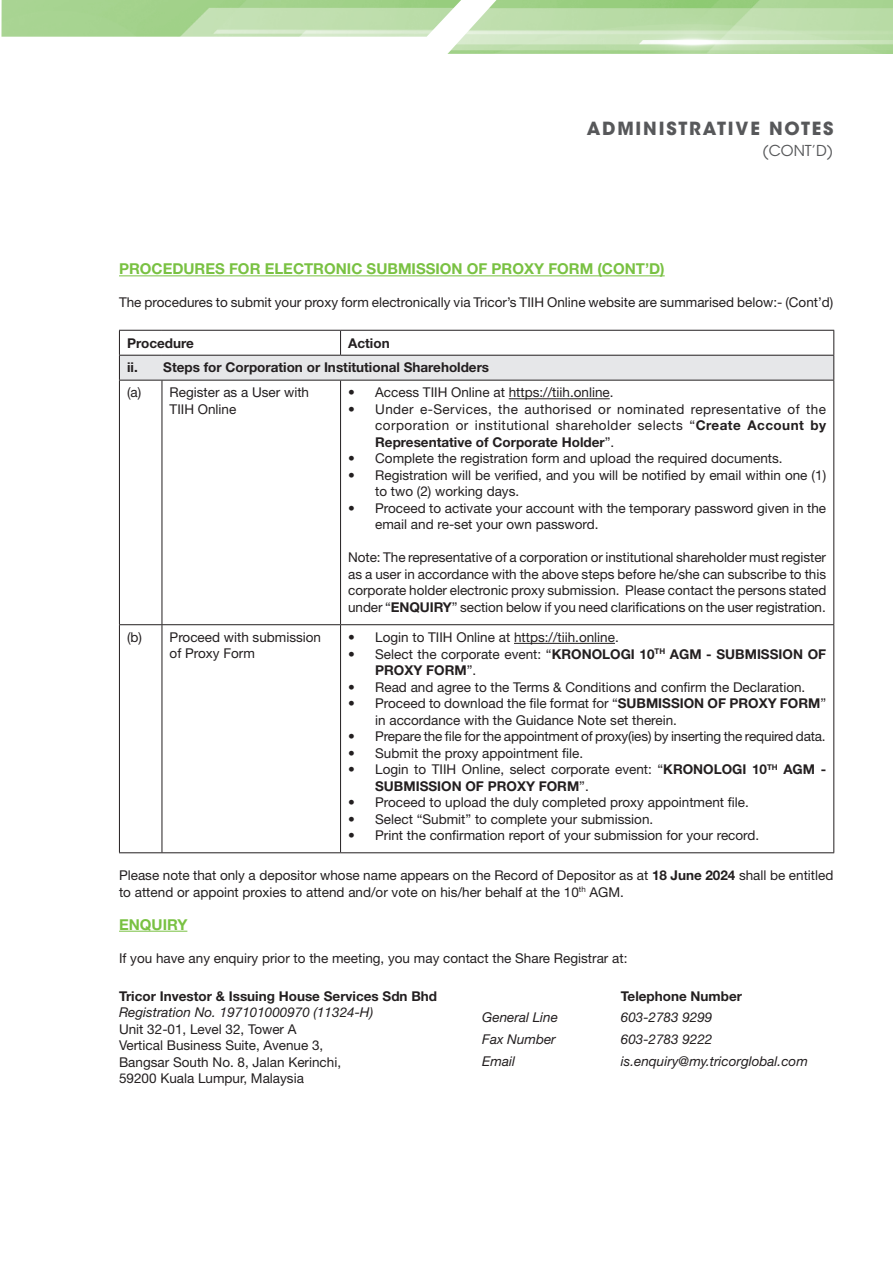
<style>
.page{position:relative;width:893px;height:1263px;background:#fff}
.page>*{position:absolute;margin:0;border:0;box-sizing:border-box;transform-origin:0 0}
.t1{font:700 18px "ITC Avant Garde Std";letter-spacing:.1em;color:#57585a}
.t2{font:700 15px "Helvetica Neue LT Std";color:#79c142}
.t3{font:15px "ITC Avant Garde Std";color:#57585a}
.t4{font:13.5px/16.5px "Helvetica Neue LT Std";color:#231f20}
.t5{font:700 13.5px/24.9px "Helvetica Neue LT Std";color:#231f20}
.t6{font:italic 13.5px "Helvetica Neue LT Std";color:#231f20}
.s1{font-weight:700}
.s2{font-weight:400}
</style>
<div class="page">
<img style="left:1px;top:0;width:480px;height:37px">
<hr style="left:119px;top:275px;width:546px;height:1px;background:#79c142">
<hr style="left:119px;top:931px;width:68px;height:1px;background:#79c142">
<div style="left:119px;top:355px;width:715px;height:25px;background:#e6e7e9"></div>
<hr style="left:119px;top:330px;width:43px;height:1px;background:#231f20">
<hr style="left:162px;top:330px;width:179px;height:1px;background:#231f20">
<hr style="left:341px;top:330px;width:493px;height:1px;background:#231f20">
<svg style="left:340px;top:331px;width:1px;height:24px"></svg>
<hr style="left:119px;top:355px;width:43px;height:1px;background:#231f20">
<svg style="left:119px;top:331px;width:1px;height:49px"></svg>
<hr style="left:162px;top:355px;width:179px;height:1px;background:#231f20">
<hr style="left:341px;top:355px;width:493px;height:1px;background:#231f20">
<svg style="left:833px;top:331px;width:1px;height:49px"></svg>
<hr style="left:119px;top:380px;width:43px;height:1px;background:#231f20">
<hr style="left:119px;top:380px;width:1px;height:244px;background:#231f20">
<hr style="left:162px;top:380px;width:179px;height:1px;background:#231f20">
<hr style="left:162px;top:380px;width:1px;height:244px;background:#231f20">
<hr style="left:341px;top:380px;width:493px;height:1px;background:#231f20">
<hr style="left:340px;top:380px;width:1px;height:244px;background:#231f20">
<hr style="left:833px;top:380px;width:1px;height:244px;background:#231f20">
<hr style="left:119px;top:624px;width:43px;height:1px;background:#231f20">
<hr style="left:119px;top:625px;width:1px;height:227px;background:#231f20">
<hr style="left:162px;top:624px;width:179px;height:1px;background:#231f20">
<hr style="left:162px;top:625px;width:1px;height:227px;background:#231f20">
<hr style="left:341px;top:624px;width:493px;height:1px;background:#231f20">
<hr style="left:340px;top:625px;width:1px;height:227px;background:#231f20">
<hr style="left:833px;top:625px;width:1px;height:227px;background:#231f20">
<hr style="left:119px;top:852px;width:43px;height:1px;background:#231f20">
<hr style="left:162px;top:852px;width:179px;height:1px;background:#231f20">
<hr style="left:341px;top:852px;width:493px;height:1px;background:#231f20">
<hr style="left:509px;top:398px;width:101px;height:1px;background:#231f20">
<hr style="left:514px;top:643px;width:101px;height:1px;background:#231f20">
<h1 class="t1" style="left:587px;top:116px;width:43px">ADMINISTRATI</h1>
<h1 class="t1" style="left:735px;top:116px;width:62px">VE NOTES</h1>
<p class="t3" style="left:762px;top:141px;width:73px">(CONT’D)</p>
<p class="t2" style="left:119px;top:260px;width:547px">PROCEDURES FOR ELECTRONIC SUBMISSION OF PROXY FORM (CONT’D)</p>
<p class="t4" style="left:119px;top:294px;width:716px">The procedures to submit your proxy form electronically via Tricor’s TIIH Online website are summarised below:- (Cont’d)</p>
<p class="t5" style="left:127px;top:330px;width:68px">Procedure</p>
<p class="t5" style="left:127px;top:330px;width:364px;text-indent:221px">Action<br>ii. Steps for Corporation or Institutional Shareholders</p>
<p class="t4" style="left:170px;top:384px;width:141px;text-indent:-43px">(a) Register as a User with<br>TIIH Online</p>
<p class="t4" style="left:348px;top:384px;width:267px">• Access TIIH Online at https://tiih.online.</p>
<p class="t4" style="left:375px;top:401px;width:452px;text-align:justify;text-indent:-27px">• Under e-Services, the authorised or nominated representative of the corporation or institutional shareholder selects “<span class="s1">Create Account by Representative of Corporate Holder</span>”.</p>
<p class="t4" style="left:348px;top:450px;width:436px">• Complete the registration form and upload the required documents.</p>
<p class="t4" style="left:375px;top:467px;width:452px;text-indent:-27px">• Registration will be verified, and you will be notified by email within one (1) to two (2) working days.</p>
<p class="t4" style="left:375px;top:500px;width:452px;text-indent:-27px">• Proceed to activate your account with the temporary password given in the email and re-set your own password.</p>
<p class="t4" style="left:348px;top:549px;width:480px;text-align:justify">Note: The representative of a corporation or institutional shareholder must register as a user in accordance with the above steps before he/she can subscribe to this corporate holder electronic proxy submission. Please contact the persons stated under “<span class="s1">ENQUIRY</span>” section below if you need clarifications on the user registration.</p>
<p class="t4" style="left:170px;top:629px;width:153px;text-indent:-43px">(b) Proceed with submission of Proxy Form</p>
<p class="t4" style="left:348px;top:629px;width:272px">• Login to TIIH Online at https://tiih.online.</p>
<p class="t5" style="left:375px;top:645px;width:452px;line-height:16.5px;text-indent:-27px"><span class="s2">• Select the corporate event: “</span>KRONOLOGI 10<sup>TH</sup> AGM - SUBMISSION OF<br>PROXY FORM<span class="s2">”.</span></p>
<p class="t4" style="left:348px;top:678px;width:459px">• Read and agree to the Terms &amp; Conditions and confirm the Declaration.</p>
<p class="t4" style="left:375px;top:695px;width:452px;text-indent:-27px">• Proceed to download the file format for “<span class="s1">SUBMISSION OF PROXY FORM</span>” in accordance with the Guidance Note set therein.</p>
<p class="t4" style="left:348px;top:728px;width:479px">• Prepare the file for the appointment of proxy(ies) by inserting the required data.</p>
<p class="t4" style="left:348px;top:744px;width:237px">• Submit the proxy appointment file.</p>
<p class="t4" style="left:375px;top:761px;width:452px;text-indent:-27px">• Login to TIIH Online, select corporate event: “<span class="s1">KRONOLOGI 10</span><sup>TH</sup> <span class="s1">AGM -<br>SUBMISSION OF PROXY FORM</span>”.</p>
<p class="t4" style="left:348px;top:794px;width:402px">• Proceed to upload the duly completed proxy appointment file.</p>
<p class="t4" style="left:348px;top:810px;width:307px">• Select “Submit” to complete your submission.</p>
<p class="t4" style="left:348px;top:827px;width:413px">• Print the confirmation report of your submission for your record.</p>
<p class="t4" style="left:119px;top:867px;width:716px">Please note that only a depositor whose name appears on the Record of Depositor as at <span class="s1">18 June 2024</span> shall be entitled to attend or appoint proxies to attend and/or vote on his/her behalf at the 10<sup>th</sup> AGM.</p>
<p class="t2" style="left:119px;top:915px;width:70px">ENQUIRY</p>
<p class="t4" style="left:119px;top:949px;width:510px">If you have any enquiry prior to the meeting, you may contact the Share Registrar at:</p>
<p class="t5" style="left:119px;top:983px;width:320px">Tricor Investor &amp; Issuing House Services Sdn Bhd</p>
<p class="t6" style="left:119px;top:1004px;width:256px">Registration No. 197101000970 (11324-H)</p>
<p class="t4" style="left:119px;top:1020px;width:224px">Unit 32-01, Level 32, Tower A<br>Vertical Business Suite, Avenue 3,<br>Bangsar South No. 8, Jalan Kerinchi,<br>59200 Kuala Lumpur, Malaysia</p>
<p class="t5" style="left:621px;top:983px;width:123px">Telephone Number</p>
<p class="t6" style="left:482px;top:1009px;width:77px">General Line</p>
<p class="t6" style="left:621px;top:1009px;width:93px">603-2783 9299</p>
<p class="t6" style="left:482px;top:1031px;width:75px">Fax Number</p>
<p class="t6" style="left:621px;top:1031px;width:93px">603-2783 9222</p>
<p class="t6" style="left:482px;top:1053px;width:34px">Email</p>
<p class="t6" style="left:621px;top:1053px;width:189px">is.enquiry@my.tricorglobal.com</p>
</div>
